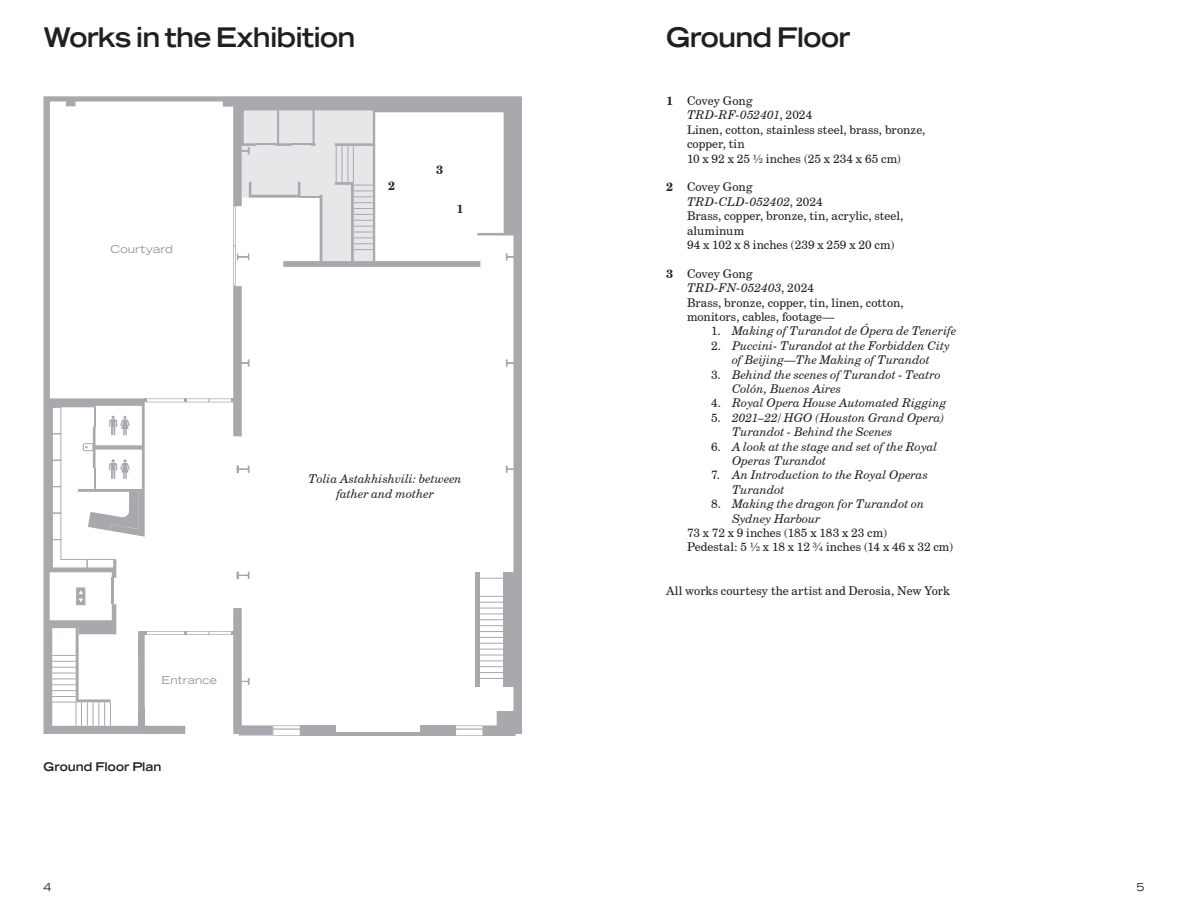
<style>
.page{position:relative;width:1188px;height:918px;background:#fff}
.page>*{position:absolute;margin:0;border:0;box-sizing:border-box;transform-origin:0 0}
.TGE_BD-18pt{font:27px "SC Display Text";letter-spacing:-.025em;color:#231f20}
.CS-8pt-List{font:12px/14.4px "SC Primary Text Roman";letter-spacing:.01em;color:#231f20}
.CS-8pt-List-2{font:12px/14.4px "SC Primary Text Italic";letter-spacing:.005em;color:#231f20}
.CS-8pt{font:12px/15px "SC Primary Text Italic";color:#231f20;text-align:center}
.TGE_BD-8pt{font:12px "SC Display Text";color:#231f20}
.CS-8pt-2{font:12px "SC Primary Text Bold";color:#231f20}
.TGE_RG-7_25pt{font:10.8px "SC Secondary Text";letter-spacing:.015em;color:#939598}
.t1{font:10.8px "SC Secondary Text";color:#231f20}
.s1{font-family:"SC Primary Text Bold"}
.s2{font-family:"SC Primary Text Italic"}
.s3{font-family:"SC Primary Text Roman"}
</style>
<div class="page">
<svg style="left:44px;top:96px;width:478px;height:639px"></svg>
<hr style="left:94px;top:468px;width:2px;height:21px;background:#a8a9ad">
<hr style="left:94px;top:407px;width:2px;height:20px;background:#a8a9ad">
<svg style="left:505px;top:147px;width:14px;height:8px"></svg>
<svg style="left:236px;top:359px;width:14px;height:8px"></svg>
<svg style="left:236px;top:465px;width:14px;height:8px"></svg>
<svg style="left:236px;top:571px;width:14px;height:8px"></svg>
<svg style="left:505px;top:359px;width:14px;height:8px"></svg>
<svg style="left:505px;top:465px;width:14px;height:8px"></svg>
<svg style="left:505px;top:253px;width:14px;height:8px"></svg>
<svg style="left:52px;top:628px;width:59px;height:98px"></svg>
<svg style="left:480px;top:578px;width:23px;height:1px"></svg>
<svg style="left:480px;top:596px;width:23px;height:83px"></svg>
<svg style="left:83px;top:443px;width:11px;height:8px"></svg>
<div style="left:52px;top:407px;width:9px;height:27px;border:1px solid #a8a9ad"></div>
<div style="left:52px;top:433px;width:9px;height:28px;border:1px solid #a8a9ad"></div>
<div style="left:52px;top:460px;width:9px;height:27px;border:1px solid #a8a9ad"></div>
<div style="left:52px;top:486px;width:9px;height:27px;border:1px solid #a8a9ad"></div>
<hr style="left:112px;top:578px;width:2px;height:26px;background:#a8a9ad">
<div style="left:138px;top:707px;width:7px;height:19px;background:#a8a9ad"></div>
<svg style="left:236px;top:111px;width:244px;height:156px"></svg>
<hr style="left:233px;top:206px;width:3px;height:40px;background:#a8a9ad">
<hr style="left:233px;top:246px;width:3px;height:40px;background:#a8a9ad">
<svg style="left:138px;top:631px;width:9px;height:76px"></svg>
<svg style="left:231px;top:608px;width:69px;height:127px"></svg>
<hr style="left:336px;top:732px;width:84px;height:3px;background:#a8a9ad">
<svg style="left:455px;top:725px;width:28px;height:4px"></svg>
<hr style="left:456px;top:726px;width:26px;height:3px;background:#a8a9ad">
<svg style="left:455px;top:729px;width:28px;height:6px"></svg>
<svg style="left:145px;top:631px;width:88px;height:4px"></svg>
<hr style="left:145px;top:632px;width:88px;height:2px;background:#a8a9ad">
<svg style="left:145px;top:398px;width:88px;height:1px"></svg>
<hr style="left:145px;top:399px;width:88px;height:3px;background:#a8a9ad">
<svg style="left:52px;top:492px;width:93px;height:77px"></svg>
<div style="left:76px;top:587px;width:9px;height:18px;background:#a8a9ad"></div>
<svg style="left:79px;top:590px;width:4px;height:12px"></svg>
<svg style="left:109px;top:416px;width:21px;height:20px"></svg>
<svg style="left:109px;top:459px;width:21px;height:20px"></svg>
<p class="TGE_BD-18pt" style="left:44px;top:19px;width:314px">Works in the Exhibition</p>
<p class="TGE_RG-7_25pt" style="left:110px;top:242px;width:64px">Courtyard</p>
<p class="CS-8pt-2" style="left:388px;top:178px;width:8px">2</p>
<p class="CS-8pt-2" style="left:436px;top:162px;width:8px">3</p>
<p class="CS-8pt-2" style="left:456px;top:201px;width:8px">1</p>
<p class="TGE_RG-7_25pt" style="left:162px;top:673px;width:57px">Entrance</p>
<p class="TGE_BD-8pt" style="left:44px;top:759px;width:120px">Ground Floor Plan</p>
<p class="CS-8pt" style="left:309px;top:471px;width:155px">Tolia Astakhishvili: between father and mother</p>
<p class="TGE_BD-18pt" style="left:666px;top:19px;width:186px">Ground Floor</p>
<p class="CS-8pt-List" style="left:687px;top:93px;width:240px;text-indent:-21px"><span class="s1">1</span> Covey Gong<br><span class="s2">TRD-RF-052401</span>, 2024<br>Linen, cotton, stainless steel, brass, bronze, copper, tin<br>10 x 92 x 25 ½ inches (25 x 234 x 65 cm)</p>
<p class="CS-8pt-List" style="left:687px;top:180px;width:218px;text-indent:-21px"><span class="s1">2</span> Covey Gong<br><span class="s2">TRD-CLD-052402</span>, 2024<br>Brass, copper, bronze, tin, acrylic, steel, aluminum<br>94 x 102 x 8 inches (239 x 259 x 20 cm)</p>
<p class="CS-8pt-List" style="left:687px;top:266px;width:218px;text-indent:-21px"><span class="s1">3</span> Covey Gong<br><span class="s2">TRD-FN-052403</span>, 2024<br>Brass, bronze, copper, tin, linen, cotton, monitors, cables, footage—</p>
<p class="CS-8pt-List-2" style="left:711px;top:324px;width:247px"><span class="s3">1.</span> Making of Turandot de Ópera de Tenerife</p>
<p class="CS-8pt-List-2" style="left:711px;top:338px;width:240px;text-align:center"><span class="s3">2.</span> Puccini- Turandot at the Forbidden City of Beijing—The Making of Turandot</p>
<p class="CS-8pt-List-2" style="left:732px;top:367px;width:210px;text-indent:-21px"><span class="s3">3.</span> Behind the scenes of Turandot - Teatro<br>Colón, Buenos Aires</p>
<p class="CS-8pt-List-2" style="left:711px;top:396px;width:237px"><span class="s3">4.</span> Royal Opera House Automated Rigging</p>
<p class="CS-8pt-List-2" style="left:732px;top:410px;width:213px;text-indent:-21px"><span class="s3">5.</span> 2021–22/ HGO (Houston Grand Opera)<br>Turandot - Behind the Scenes</p>
<p class="CS-8pt-List-2" style="left:732px;top:439px;width:207px;text-indent:-21px"><span class="s3">6.</span> A look at the stage and set of the Royal<br>Operas Turandot</p>
<p class="CS-8pt-List-2" style="left:732px;top:468px;width:198px;text-indent:-21px"><span class="s3">7.</span> An Introduction to the Royal Operas<br>Turandot</p>
<p class="CS-8pt-List-2" style="left:732px;top:497px;width:194px;text-indent:-21px"><span class="s3">8.</span> Making the dragon for Turandot on<br>Sydney Harbour</p>
<p class="CS-8pt-List" style="left:687px;top:525px;width:268px">73 x 72 x 9 inches (185 x 183 x 23 cm)<br>Pedestal: 5 ½ x 18 x 12 ¾ inches (14 x 46 x 32 cm)</p>
<p class="CS-8pt-List" style="left:666px;top:583px;width:286px">All works courtesy the artist and Derosia, New York</p>
<p class="t1" style="left:44px;top:880px;width:9px">4</p>
<p class="t1" style="left:1137px;top:880px;width:9px">5</p>
</div>
